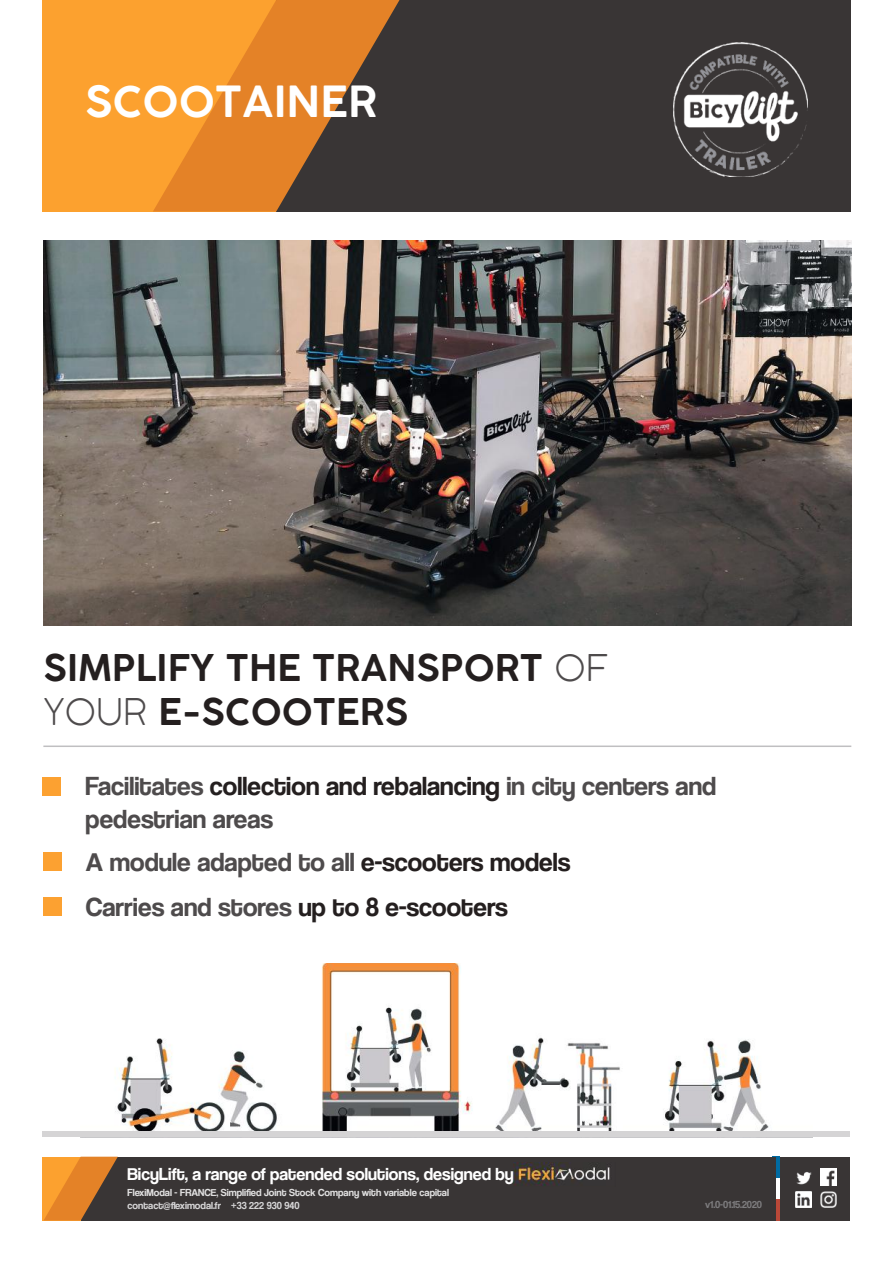
<style>
.page{position:relative;width:893px;height:1263px;background:#fff}
.page>*{position:absolute;margin:0;border:0;box-sizing:border-box;transform-origin:0 0}
.t1{font:600 42px "COCOGOOSE";color:#fff}
.t2{font:600 36px/43.2px "COCOGOOSE";color:#241f1f}
.t3{font:27px/32.4px "Coolvetica Rg";color:#4e4b4c}
.t4{font:18px "Coolvetica Rg";color:#fff}
.t5{font:10.5px "Coolvetica Rg";color:#e0dfdf}
.t6{font:10.5px "Coolvetica Rg";color:#d5d4d5}
.t7{font:10.5px "Coolvetica Rg";color:#7d7c7e}
.s1{font-weight:200;color:#4e4b4c}
.s2{color:#241f1f}
</style>
<div class="page">
<div style="left:43px;top:1157px;width:807px;height:63px;background:#393535"></div>
<div style="left:43px;top:1157px;width:38px;height:63px;background:#fca12f"></div>
<svg style="left:44px;top:1157px;width:74px;height:63px"></svg>
<img style="left:820px;top:1191px;width:17px;height:17px">
<img style="left:795px;top:1191px;width:17px;height:16px">
<img style="left:820px;top:1169px;width:16px;height:16px">
<img style="left:796px;top:1172px;width:16px;height:13px">
<hr style="left:776px;top:1157px;width:4px;height:21px;background:#006ba2">
<hr style="left:776px;top:1178px;width:4px;height:21px;background:#fff">
<hr style="left:776px;top:1199px;width:4px;height:21px;background:#ba4838">
<img style="left:513px;top:1162px;width:97px;height:24px">
<img style="left:43px;top:240px;width:808px;height:386px">
<div style="left:43px;top:0;width:459px;height:212px;background:#fca12f"></div>
<div style="left:276px;top:0;width:574px;height:212px;background:#393535"></div>
<svg style="left:153px;top:0;width:246px;height:212px;fill:#e4822a"></svg>
<img style="left:115px;top:964px;width:654px;height:167px">
<hr style="left:43px;top:745px;width:808px;height:2px;background:#c0bfc1">
<div style="left:43px;top:897px;width:19px;height:18px;background:#fca131"></div>
<div style="left:43px;top:852px;width:19px;height:18px;background:#fca131"></div>
<div style="left:43px;top:777px;width:18px;height:18px;background:#fca131"></div>
<div style="left:43px;top:1131px;width:807px;height:6px;background:#d5d4d5"></div>
<img style="left:674px;top:43px;width:134px;height:134px">
<h1 class="t1" style="left:85px;top:72px;width:294px">SCOOTAINER</h1>
<h2 class="t2" style="left:43px;top:647px;width:566px">SIMPLIFY THE TRANSPORT <span class="s1">OF<br>YOUR</span> E-SCOOTERS</h2>
<p class="t3" style="left:86px;top:770px;width:632px">Facilitates <span class="s2">collection and rebalancing</span> in city centers and pedestrian areas</p>
<p class="t3" style="left:86px;top:845px;width:486px">A module adapted to all <span class="s2">e-scooters models</span></p>
<p class="t3" style="left:86px;top:890px;width:424px">Carries and stores <span class="s2">up to 8 e-scooters</span></p>
<p class="t4" style="left:128px;top:1163px;width:388px">BicyLift, a range of patended solutions, designed by</p>
<p class="t5" style="left:128px;top:1186px;width:323px">FlexiModal - FRANCE, Simplified Joint Stock Company with variable capital</p>
<p class="t6" style="left:128px;top:1199px;width:174px">contact@fleximodal.fr +33 222 930 940</p>
<p class="t7" style="left:705px;top:1198px;width:59px">v1.0-01.15.2020</p>
</div>
